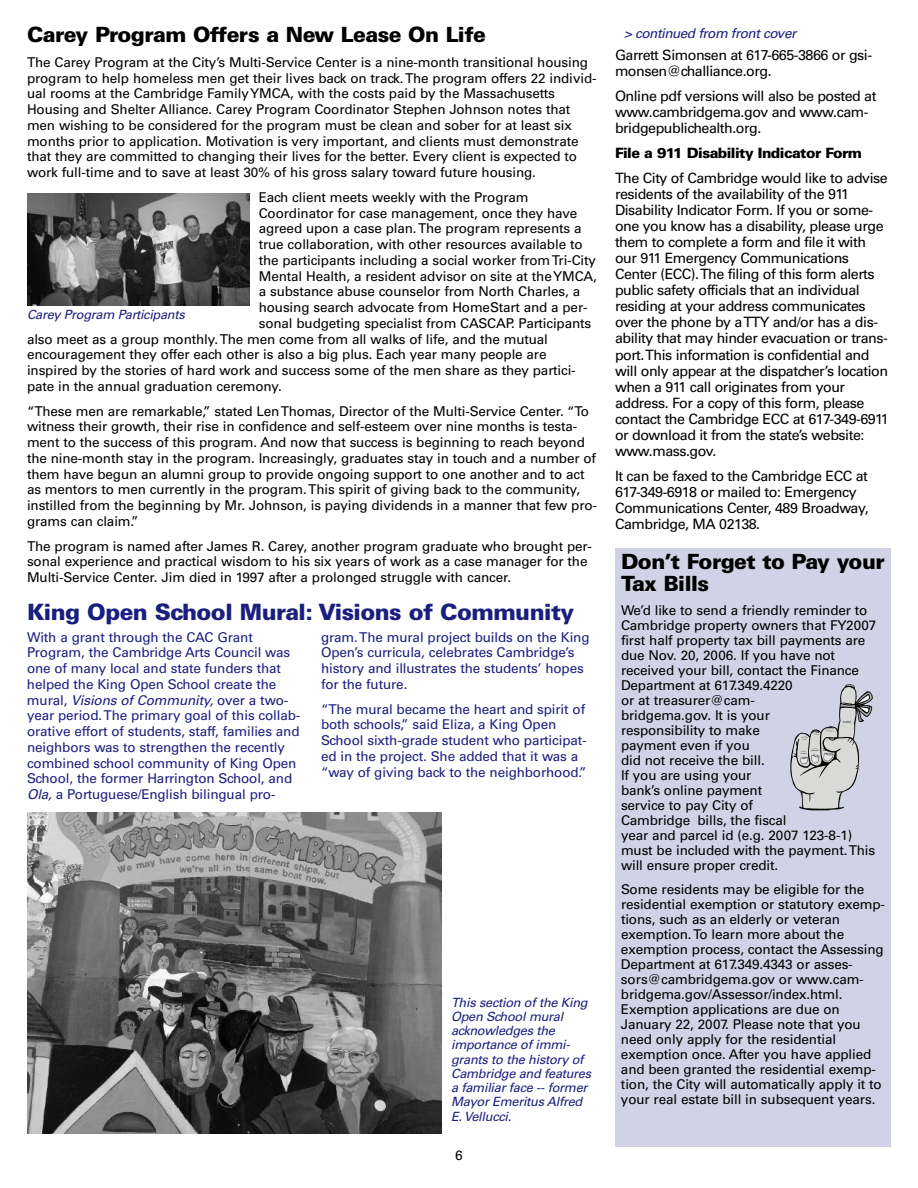
<style>
.page{position:relative;width:918px;height:1188px;background:#fff}
.page>*{position:absolute;margin:0;border:0;box-sizing:border-box;transform-origin:0 0}
.t1{font:900 22.5px "Univers";letter-spacing:-.025em;color:#1a1f7e}
.t2{font:900 21px/22.5px "Univers";letter-spacing:-.025em;color:#000}
.t3{font:14.25px/16px "Univers";letter-spacing:-.035em;color:#000}
.t4{font:900 14.25px "Univers";letter-spacing:-.04em;color:#000}
.t5{font:13.5px/15px "Univers";letter-spacing:-.01em;color:#000}
.t6{font:13.5px/15.8px "Univers";letter-spacing:-.01em;color:#1a1f7e}
.t7{font:italic 13.5px "Univers";letter-spacing:-.035em;color:#1a1f7e}
.t8{font:italic 12.75px/14.2px "Univers";letter-spacing:-.02em;color:#1a1f7e}
.s1{font-style:italic}
</style>
<div class="page">
<img style="left:27px;top:813px;width:414px;height:321px">
<img style="left:27px;top:194px;width:223px;height:112px">
<div style="left:615px;top:548px;width:276px;height:598px;background:#d1d2e5"></div>
<svg style="left:790px;top:684px;width:83px;height:126px"></svg>
<h2 class="t2" style="left:27px;top:25px;width:460px">Carey Program Offers a New Lease On Life</h2>
<p class="t5" style="left:27px;top:55px;width:571px;line-height:15.8px">The Carey Program at the City’s Multi-Service Center is a nine-month transitional housing program to help homeless men get their lives back on track. The program offers 22 individ&shy;ual rooms at the Cambridge Family YMCA, with the costs paid by the Massachusetts Housing and Shelter Alliance. Carey Program Coordinator Stephen Johnson notes that men wishing to be considered for the program must be clean and sober for at least six months prior to application. Motivation is very important, and clients must demonstrate that they are committed to changing their lives for the better. Every client is expected to work full-time and to save at least 30% of his gross salary toward future housing.</p>
<p class="t5" style="left:259px;top:191px;width:271px">Each client meets weekly with the Program</p>
<p class="t5" style="left:259px;top:207px;width:320px">Coordinator for case management, once they have</p>
<p class="t5" style="left:259px;top:222px;width:324px">agreed upon a case plan. The program represents a</p>
<p class="t5" style="left:259px;top:238px;width:325px">true collaboration, with other resources available to</p>
<p class="t5" style="left:259px;top:254px;width:339px">the participants including a social worker from Tri-City</p>
<p class="t5" style="left:259px;top:270px;width:340px">Mental Health, a resident advisor on site at the YMCA,</p>
<p class="t5" style="left:259px;top:285px;width:323px">a substance abuse counselor from North Charles, a</p>
<p class="t5" style="left:259px;top:301px;width:330px">housing search advocate from HomeStart and a per-</p>
<p class="t5" style="left:259px;top:317px;width:334px">sonal budgeting specialist from CASCAP. Participants</p>
<p class="t5" style="left:27px;top:333px;width:523px">also meet as a group monthly. The men come from all walks of life, and the mutual</p>
<p class="t5" style="left:27px;top:348px;width:521px">encouragement they offer each other is also a big plus. Each year many people are</p>
<p class="t5" style="left:27px;top:364px;width:550px">inspired by the stories of hard work and success some of the men share as they partici-</p>
<p class="t5" style="left:27px;top:380px;width:256px">pate in the annual graduation ceremony.</p>
<p class="t5" style="left:27px;top:404px;width:572px;line-height:15.8px">“These men are remarkable,” stated Len Thomas, Director of the Multi-Service Center. “To witness their growth, their rise in confidence and self-esteem over nine months is testa&shy;ment to the success of this program. And now that success is beginning to reach beyond the nine-month stay in the program. Increasingly, graduates stay in touch and a number of them have begun an alumni group to provide ongoing support to one another and to act as mentors to men currently in the program. This spirit of giving back to the community, instilled from the beginning by Mr. Johnson, is paying dividends in a manner that few pro&shy;grams can claim.”</p>
<p class="t5" style="left:27px;top:539px;width:567px;line-height:15.8px">The program is named after James R. Carey, another program graduate who brought per&shy;sonal experience and practical wisdom to his six years of work as a case manager for the<br>Multi-Service Center. Jim died in 1997 after a prolonged struggle with cancer.</p>
<p class="t8" style="left:27px;top:308px;width:159px">Carey Program Participants</p>
<h1 class="t1" style="left:27px;top:604px;width:549px">King Open School Mural: Visions of Community</h1>
<p class="t6" style="left:321px;top:630px;width:270px">gram. The mural project builds on the King Open’s curricula, celebrates Cambridge’s history and illustrates the students’ hopes for the future.</p>
<p class="t6" style="left:321px;top:702px;width:267px">“The mural became the heart and spirit of both schools,” said Eliza, a King Open School sixth-grade student who participat&shy;ed in the project. She added that it was a “way of giving back to the neighborhood.”</p>
<p class="t6" style="left:27px;top:630px;width:275px">With a grant through the CAC Grant Program, the Cambridge Arts Council was one of many local and state funders that helped the King Open School create the mural, <span class="s1">Visions of Community,</span> over a two&shy;year period. The primary goal of this collab&shy;orative effort of students, staff, families and neighbors was to strengthen the recently combined school community of King Open School, the former Harrington School, and <span class="s1">Ola,</span> a Portuguese/English bilingual pro-</p>
<p class="t8" style="left:451px;top:996px;width:142px">This section of the King<br>Open School mural acknowledges the importance of immi&shy;grants to the history of<br>Cambridge and features a familiar face -- former<br>Mayor Emeritus Alfred<br>E. Vellucci.</p>
<p class="t5" style="left:455px;top:1149px;width:9px">6</p>
<p class="t7" style="left:624px;top:29px;width:174px">&gt; continued from front cover</p>
<p class="t3" style="left:615px;top:48px;width:259px">Garrett Simonsen at 617-665-3866 or gsi&shy;monsen@challiance.org.</p>
<p class="t3" style="left:615px;top:89px;width:263px">Online pdf versions will also be posted at www.cambridgema.gov and www.cam&shy;bridgepublichealth.org.</p>
<p class="t4" style="left:615px;top:148px;width:249px">File a 911 Disability Indicator Form</p>
<p class="t3" style="left:615px;top:171px;width:275px">The City of Cambridge would like to advise residents of the availability of the 911<br>Disability Indicator Form. If you or some&shy;one you know has a disability, please urge them to complete a form and file it with our 911 Emergency Communications Center (ECC). The filing of this form alerts public safety officials that an individual residing at your address communicates over the phone by a TTY and/or has a dis&shy;ability that may hinder evacuation or trans&shy;port. This information is confidential and will only appear at the dispatcher’s location when a 911 call originates from your address. For a copy of this form, please contact the Cambridge ECC at 617-349-6911 or download it from the state’s website: www.mass.gov.</p>
<p class="t3" style="left:615px;top:469px;width:255px">It can be faxed to the Cambridge ECC at 617-349-6918 or mailed to: Emergency Communications Center, 489 Broadway, Cambridge, MA 02138.</p>
<h2 class="t2" style="left:621px;top:552px;width:265px">Don’t Forget to Pay your<br>Tax Bills</h2>
<p class="t5" style="left:621px;top:604px;width:257px">We’d like to send a friendly reminder to<br>Cambridge property owners that FY2007 first half property tax bill payments are due Nov. 20, 2006. If you have not received your bill, contact the Finance<br>Department at 617.349.4220<br>or at treasurer@cam-<br>bridgema.gov. It is your<br>responsibility to make<br>payment even if you<br>did not receive the bill.<br>If you are using your<br>bank’s online payment<br>service to pay City of<br>Cambridge bills, the fiscal<br>year and parcel id (e.g. 2007 123-8-1) must be included with the payment. This will ensure proper credit.</p>
<p class="t5" style="left:621px;top:883px;width:266px">Some residents may be eligible for the residential exemption or statutory exemp&shy;tions, such as an elderly or veteran exemption. To learn more about the exemption process, contact the Assessing Department at 617.349.4343 or asses&shy;sors@cambridgema.gov or www.cam&shy;bridgema.gov/Assessor/index.html.<br>Exemption applications are due on January 22, 2007. Please note that you need only apply for the residential exemption once. After you have applied and been granted the residential exemp&shy;tion, the City will automatically apply it to your real estate bill in subsequent years.</p>
</div>
